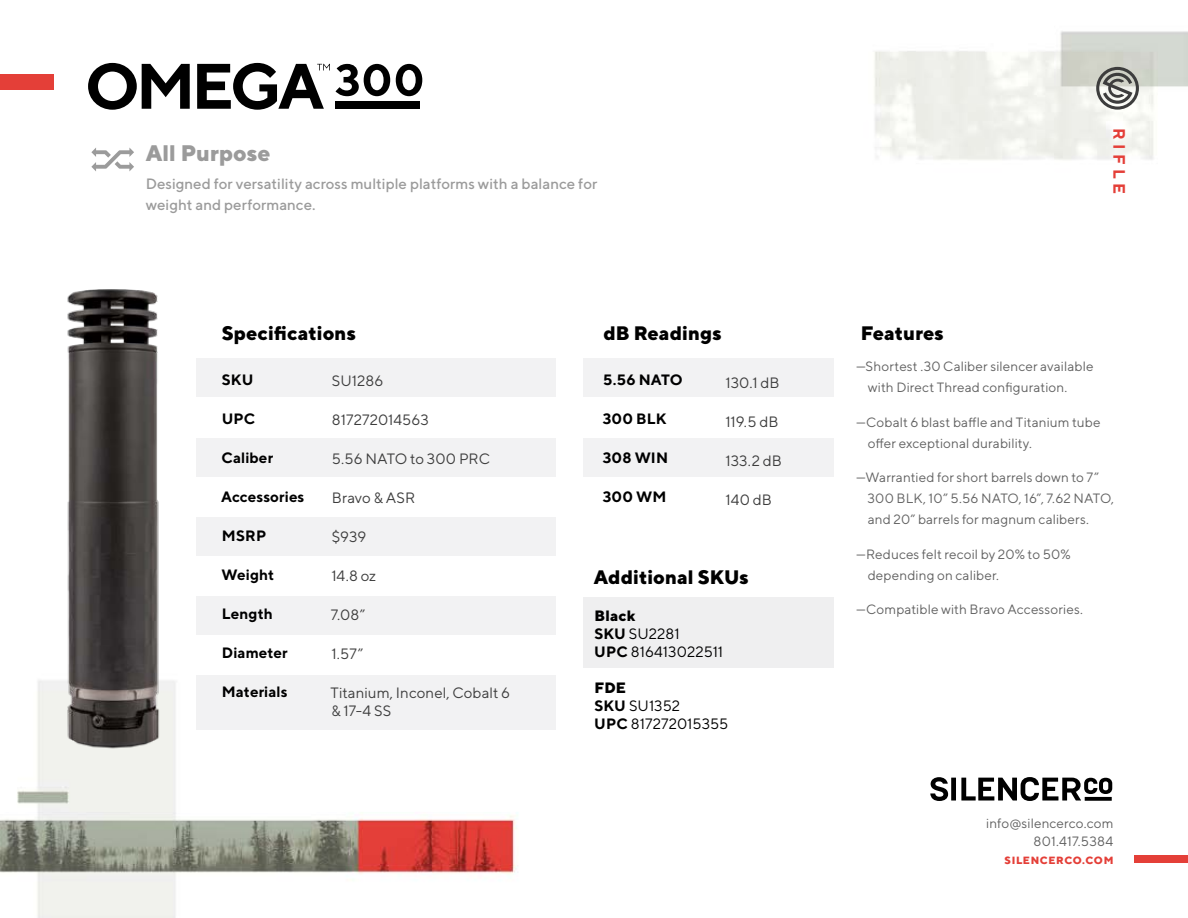
<style>
.page{position:relative;width:1188px;height:918px;background:#fff}
.page>*{position:absolute;margin:0;border:0;box-sizing:border-box;transform-origin:0 0}
.t1{font:800 22.5px "TT Norms";color:#9b9b9b}
.t2{font:800 19.5px "TT Norms";letter-spacing:.005em;color:#000}
.t3{font:700 16.5px "TT Norms";letter-spacing:.26em;color:#e43f38}
.t4{font:15px/18px "TT Norms";color:#3d3d3d}
.t5{font:700 15px "TT Norms";letter-spacing:.005em;color:#000}
.t6{font:500 15px/21px "TT Norms";color:#9b9b9b}
.t7{font:15px/18px "TT Norms";letter-spacing:.005em;color:#000}
.t8{font:13.5px/21px "TT Norms";letter-spacing:.005em;color:#616161}
.t9{font:800 10.5px "TT Norms";letter-spacing:.065em;color:#e43f38}
.s1{font-weight:800}
.s2{font-weight:700}
</style>
<div class="page">
<img style="left:0;top:31px;width:1188px;height:887px">
<svg style="left:1096px;top:67px;width:43px;height:43px"></svg>
<div style="left:0;top:75px;width:54px;height:15px;background:#e43f38"></div>
<div style="left:1134px;top:855px;width:54px;height:8px;background:#e43f38"></div>
<svg style="left:930px;top:777px;width:18px;height:24px"></svg>
<div style="left:951px;top:778px;width:5px;height:23px;background:#000"></div>
<svg style="left:961px;top:777px;width:151px;height:24px"></svg>
<div style="left:583px;top:597px;width:251px;height:70px;background:#efeff0"></div>
<div style="left:197px;top:675px;width:359px;height:55px;background:#f2f2f3"></div>
<div style="left:197px;top:517px;width:359px;height:39px;background:#f2f2f3"></div>
<div style="left:197px;top:438px;width:359px;height:38px;background:#f2f2f3"></div>
<div style="left:197px;top:358px;width:359px;height:39px;background:#f2f2f3"></div>
<div style="left:197px;top:596px;width:359px;height:39px;background:#f2f2f3"></div>
<div style="left:583px;top:438px;width:251px;height:38px;background:#f2f2f3"></div>
<div style="left:583px;top:358px;width:251px;height:39px;background:#f2f2f3"></div>
<svg style="left:91px;top:148px;width:43px;height:23px"></svg>
<svg style="left:336px;top:64px;width:54px;height:32px"></svg>
<svg style="left:396px;top:64px;width:26px;height:32px"></svg>
<div style="left:336px;top:101px;width:84px;height:8px;background:#000"></div>
<svg style="left:88px;top:63px;width:102px;height:47px"></svg>
<svg style="left:197px;top:63px;width:133px;height:47px"></svg>
<img style="left:59px;top:275px;width:108px;height:479px">
<h1 class="t1" style="left:146px;top:139px;width:126px">All Purpose</h1>
<p class="t6" style="left:146px;top:173px;width:453px">Designed for versatility across multiple platforms with a balance for weight and performance.</p>
<h2 class="t2" style="left:222px;top:320px;width:136px">Specifications</h2>
<h2 class="t2" style="left:603px;top:320px;width:120px">dB Readings</h2>
<h2 class="t2" style="left:861px;top:320px;width:84px">Features</h2>
<p class="t3" style="left:1130px;top:128px;width:67px;rotate:90deg">RIFLE</p>
<p class="t5" style="left:222px;top:370px;width:33px">SKU</p>
<p class="t5" style="left:222px;top:409px;width:35px">UPC</p>
<p class="t5" style="left:221px;top:448px;width:53px">Caliber</p>
<p class="t5" style="left:221px;top:487px;width:85px">Accessories</p>
<p class="t5" style="left:222px;top:526px;width:46px">MSRP</p>
<p class="t5" style="left:221px;top:565px;width:54px">Weight</p>
<p class="t5" style="left:222px;top:604px;width:53px">Length</p>
<p class="t5" style="left:222px;top:643px;width:68px">Diameter</p>
<p class="t5" style="left:222px;top:682px;width:67px">Materials</p>
<p class="t4" style="left:332px;top:372px;width:53px">SU1286</p>
<p class="t4" style="left:332px;top:411px;width:99px">817272014563</p>
<p class="t4" style="left:332px;top:450px;width:160px">5.56 NATO to 300 PRC</p>
<p class="t4" style="left:332px;top:489px;width:85px">Bravo &amp; ASR</p>
<p class="t4" style="left:332px;top:528px;width:36px">$939</p>
<p class="t4" style="left:331px;top:567px;width:46px">14.8 oz</p>
<p class="t4" style="left:331px;top:606px;width:36px">7.08”</p>
<p class="t4" style="left:331px;top:645px;width:33px">1.57”</p>
<p class="t4" style="left:330px;top:684px;width:181px">Titanium, Inconel, Cobalt 6 &amp; 17-4 SS</p>
<p class="t5" style="left:603px;top:370px;width:81px">5.56 NATO</p>
<p class="t5" style="left:603px;top:409px;width:65px">300 BLK</p>
<p class="t5" style="left:603px;top:448px;width:67px">308 WIN</p>
<p class="t5" style="left:603px;top:487px;width:65px">300 WM</p>
<p class="t4" style="left:725px;top:374px;width:56px">130.1 dB</p>
<p class="t4" style="left:725px;top:413px;width:54px">119.5 dB</p>
<p class="t4" style="left:725px;top:452px;width:58px">133.2 dB</p>
<p class="t4" style="left:725px;top:491px;width:48px">140 dB</p>
<h2 class="t2" style="left:594px;top:564px;width:157px">Additional SKUs</h2>
<p class="t7" style="left:594px;top:606px;width:130px"><span class="s1">Black<br></span><span class="s2">SKU</span> SU2281<br><span class="s2">UPC</span> 816413022511</p>
<p class="t7" style="left:594px;top:678px;width:136px"><span class="s1">FDE<br></span><span class="s2">SKU</span> SU1352<br><span class="s2">UPC</span> 817272015355</p>
<p class="t8" style="left:868px;top:356px;width:227px;text-indent:-12px">—Shortest .30 Caliber silencer available with Direct Thread configuration.</p>
<p class="t8" style="left:868px;top:411px;width:234px;text-indent:-12px">—Cobalt 6 blast baffle and Titanium tube offer exceptional durability.</p>
<p class="t8" style="left:867px;top:467px;width:248px;text-indent:-11px">—Warrantied for short barrels down to 7”<br>300 BLK, 10” 5.56 NATO, 16”, 7.62 NATO, and 20” barrels for magnum calibers.</p>
<p class="t8" style="left:868px;top:543px;width:204px;text-indent:-12px">—Reduces felt recoil by 20% to 50% depending on caliber.</p>
<p class="t8" style="left:856px;top:599px;width:228px">—Compatible with Bravo Accessories.</p>
<p class="t8" style="left:986px;top:814px;width:129px;line-height:18px;text-align:right">info@silencerco.com<br>801.417.5384</p>
<p class="t9" style="left:1005px;top:854px;width:110px">SILENCERCO.COM</p>
</div>
